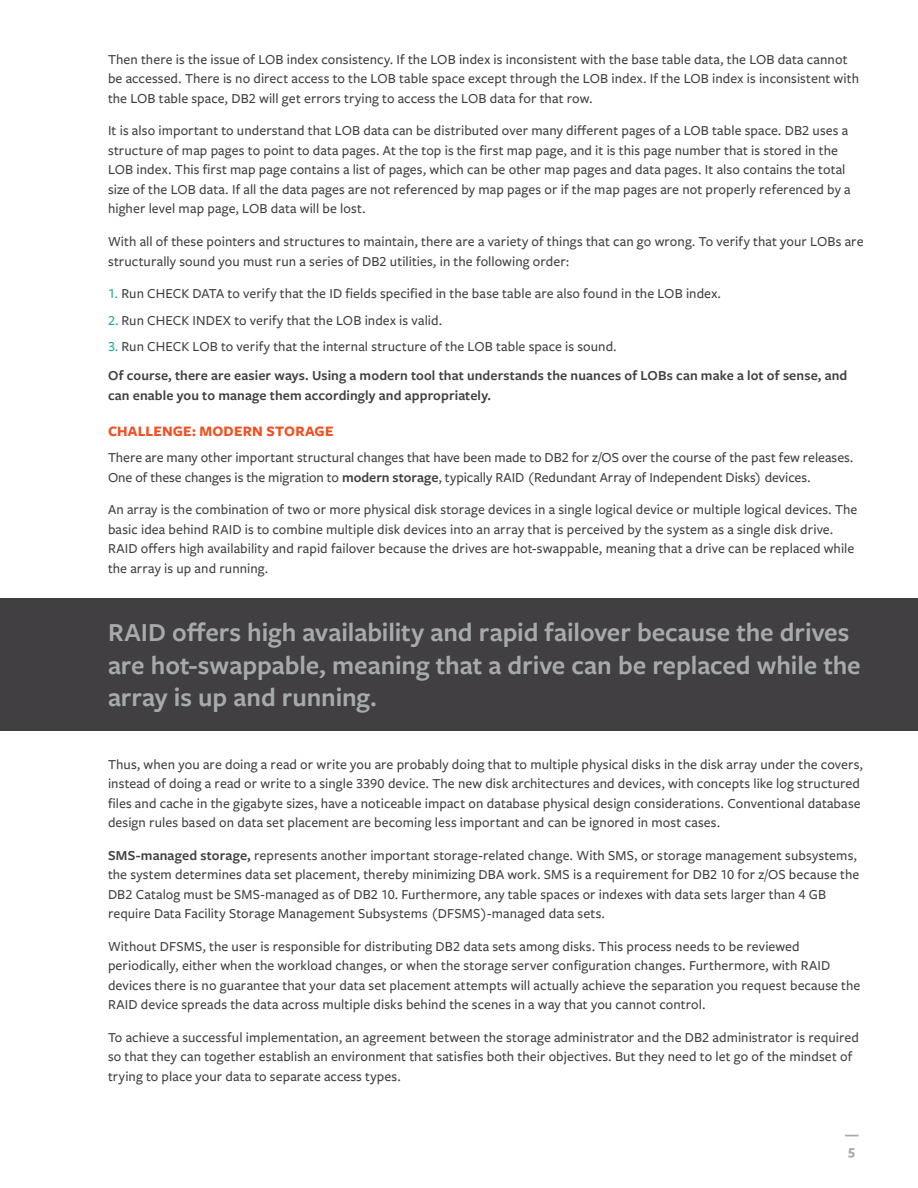
<style>
.page{position:relative;width:918px;height:1188px;background:#fff}
.page>*{position:absolute;margin:0;border:0;box-sizing:border-box;transform-origin:0 0}
.Body{font:600 27px/32.4px "Freight Sans Pro";color:#a7aaac}
.Section_Title{font:700 15px "Freight Sans Pro";letter-spacing:.01em;color:#f05022}
.Body-2{font:500 14.25px/19.5px "Freight Sans Pro";letter-spacing:.005em;color:#413f41}
.Body-3{font:600 14.25px/19.5px "Freight Sans Pro";letter-spacing:.01em;color:#413f41}
.t1{font:700 14.25px/15.8px "Freight Sans Pro";color:#a7aaac}
.s1{color:#16a89d}
.s2{font-weight:600}
</style>
<div class="page">
<div style="left:0;top:598px;width:918px;height:133px;background:#413f41"></div>
<p class="Body-2" style="left:108px;top:49px;width:753px">Then there is the issue of LOB index consistency. If the LOB index is inconsistent with the base table data, the LOB data cannot be accessed. There is no direct access to the LOB table space except through the LOB index. If the LOB index is inconsistent with the LOB table space, DB2 will get errors trying to access the LOB data for that row.</p>
<p class="Body-2" style="left:108px;top:120px;width:744px">It is also important to understand that LOB data can be distributed over many different pages of a LOB table space. DB2 uses a structure of map pages to point to data pages. At the top is the first map page, and it is this page number that is stored in the LOB index. This first map page contains a list of pages, which can be other map pages and data pages. It also contains the total size of the LOB data. If all the data pages are not referenced by map pages or if the map pages are not properly referenced by a higher level map page, LOB data will be lost.</p>
<p class="Body-2" style="left:108px;top:231px;width:757px">With all of these pointers and structures to maintain, there are a variety of things that can go wrong. To verify that your LOBs are structurally sound you must run a series of DB2 utilities, in the following order:</p>
<p class="Body-2" style="left:108px;top:283px;width:615px"><span class="s1">1.</span> Run CHECK DATA to verify that the ID fields specified in the base table are also found in the LOB index.</p>
<p class="Body-2" style="left:108px;top:310px;width:336px"><span class="s1">2.</span> Run CHECK INDEX to verify that the LOB index is valid.</p>
<p class="Body-2" style="left:108px;top:336px;width:510px"><span class="s1">3.</span> Run CHECK LOB to verify that the internal structure of the LOB table space is sound.</p>
<p class="Body-3" style="left:108px;top:365px;width:741px">Of course, there are easier ways. Using a modern tool that understands the nuances of LOBs can make a lot of sense, and can enable you to manage them accordingly and appropriately.</p>
<p class="Section_Title" style="left:108px;top:421px;width:227px">CHALLENGE: MODERN STORAGE</p>
<p class="Body-2" style="left:108px;top:447px;width:747px">There are many other important structural changes that have been made to DB2 for z/OS over the course of the past few releases.<br>One of these changes is the migration to <span class="s2">modern storage</span>, typically RAID (Redundant Array of Independent Disks) devices.</p>
<p class="Body-2" style="left:108px;top:499px;width:751px">An array is the combination of two or more physical disk storage devices in a single logical device or multiple logical devices. The basic idea behind RAID is to combine multiple disk devices into an array that is perceived by the system as a single disk drive.<br>RAID offers high availability and rapid failover because the drives are hot-swappable, meaning that a drive can be replaced while the array is up and running.</p>
<p class="Body" style="left:108px;top:615px;width:754px">RAID offers high availability and rapid failover because the drives are hot-swappable, meaning that a drive can be replaced while the array is up and running.</p>
<p class="Body-2" style="left:108px;top:754px;width:757px">Thus, when you are doing a read or write you are probably doing that to multiple physical disks in the disk array under the covers, instead of doing a read or write to a single 3390 device. The new disk architectures and devices, with concepts like log structured files and cache in the gigabyte sizes, have a noticeable impact on database physical design considerations. Conventional database design rules based on data set placement are becoming less important and can be ignored in most cases.</p>
<p class="Body-2" style="left:108px;top:845px;width:753px"><span class="s2">SMS-managed storage,</span> represents another important storage-related change. With SMS, or storage management subsystems, the system determines data set placement, thereby minimizing DBA work. SMS is a requirement for DB2 10 for z/OS because the DB2 Catalog must be SMS-managed as of DB2 10. Furthermore, any table spaces or indexes with data sets larger than 4 GB require Data Facility Storage Management Subsystems (DFSMS)-managed data sets.</p>
<p class="Body-2" style="left:108px;top:936px;width:754px">Without DFSMS, the user is responsible for distributing DB2 data sets among disks. This process needs to be reviewed periodically, either when the workload changes, or when the storage server configuration changes. Furthermore, with RAID devices there is no guarantee that your data set placement attempts will actually achieve the separation you request because the RAID device spreads the data across multiple disks behind the scenes in a way that you cannot control.</p>
<p class="Body-2" style="left:108px;top:1027px;width:752px">To achieve a successful implementation, an agreement between the storage administrator and the DB2 administrator is required so that they can together establish an environment that satisfies both their objectives. But they need to let go of the mindset of trying to place your data to separate access types.</p>
<p class="t1" style="left:845px;top:1126px;width:16px">—<br>5</p>
</div>
